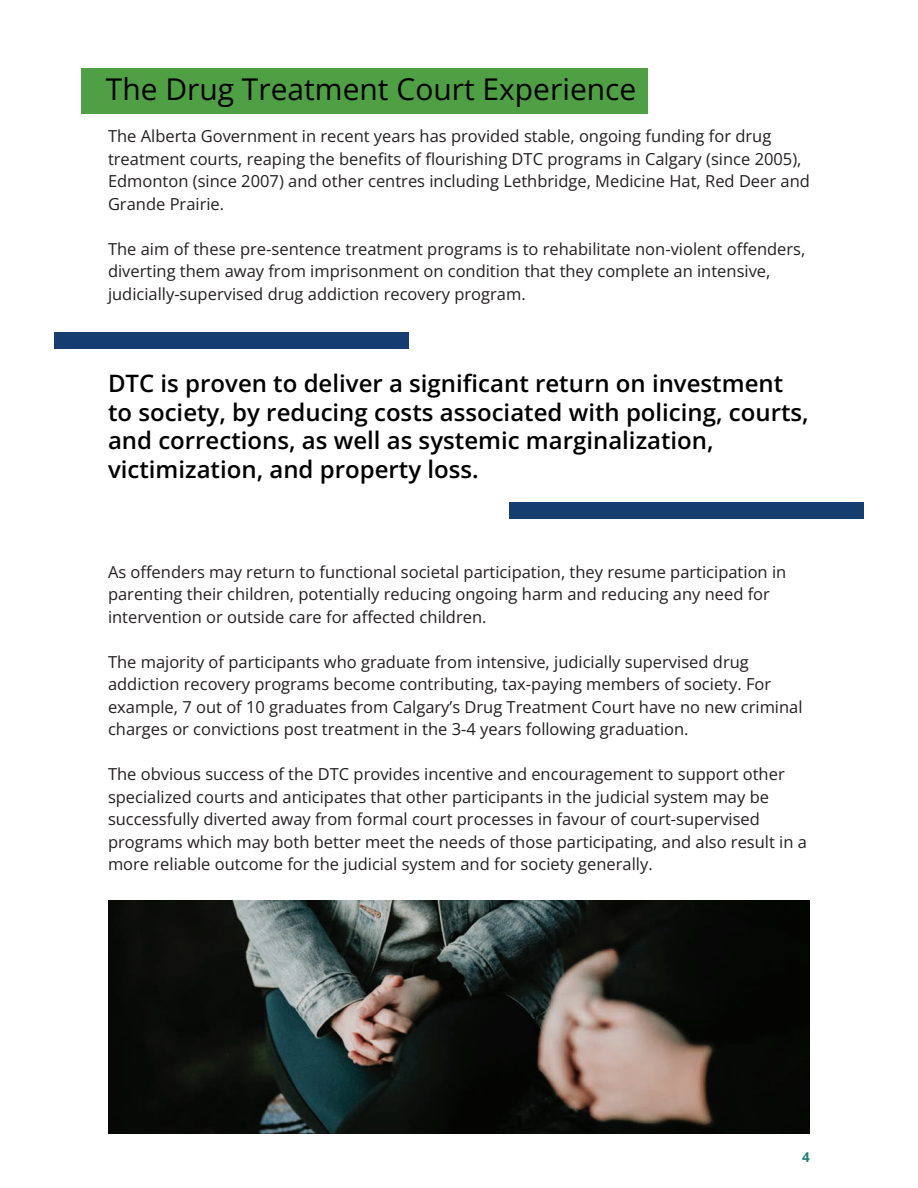
<style>
.page{position:relative;width:918px;height:1188px;background:#fff}
.page>*{position:absolute;margin:0;border:0;box-sizing:border-box;transform-origin:0 0}
.t1{font:30px "Open Sans";color:#000}
.t2{font:600 24px/28.5px "Open Sans";color:#000}
.t3{font:16.5px/22.5px "Open Sans";color:#231f20}
.t4{font:700 13.5px "Open Sans";color:#237d78}
</style>
<div class="page">
<div style="left:509px;top:503px;width:355px;height:16px;background:#163d6f"></div>
<div style="left:54px;top:333px;width:355px;height:16px;background:#163d6f"></div>
<img style="left:108px;top:901px;width:702px;height:232px">
<div style="left:81px;top:68px;width:566px;height:46px;background:#4f9f45"></div>
<h1 class="t1" style="left:106px;top:68px;width:532px">The Drug Treatment Court Experience</h1>
<p class="t3" style="left:108px;top:125px;width:703px">The Alberta Government in recent years has provided stable, ongoing funding for drug treatment courts, reaping the benefits of flourishing DTC programs in Calgary (since 2005), Edmonton (since 2007) and other centres including Lethbridge, Medicine Hat, Red Deer and Grande Prairie.</p>
<p class="t3" style="left:108px;top:237px;width:699px">The aim of these pre-sentence treatment programs is to rehabilitate non-violent offenders, diverting them away from imprisonment on condition that they complete an intensive, judicially-supervised drug addiction recovery program.</p>
<h2 class="t2" style="left:108px;top:369px;width:702px">DTC is proven to deliver a significant return on investment to society, by reducing costs associated with policing, courts, and corrections, as well as systemic marginalization, victimization, and property loss.</h2>
<p class="t3" style="left:108px;top:560px;width:680px">As offenders may return to functional societal participation, they resume participation in parenting their children, potentially reducing ongoing harm and reducing any need for intervention or outside care for affected children.</p>
<p class="t3" style="left:108px;top:650px;width:696px">The majority of participants who graduate from intensive, judicially supervised drug addiction recovery programs become contributing, tax-paying members of society. For example, 7 out of 10 graduates from Calgary’s Drug Treatment Court have no new criminal charges or convictions post treatment in the 3-4 years following graduation.</p>
<p class="t3" style="left:108px;top:763px;width:701px">The obvious success of the DTC provides incentive and encouragement to support other specialized courts and anticipates that other participants in the judicial system may be successfully diverted away from formal court processes in favour of court-supervised programs which may both better meet the needs of those participating, and also result in a more reliable outcome for the judicial system and for society generally.</p>
<p class="t4" style="left:802px;top:1148px;width:9px">4</p>
</div>
